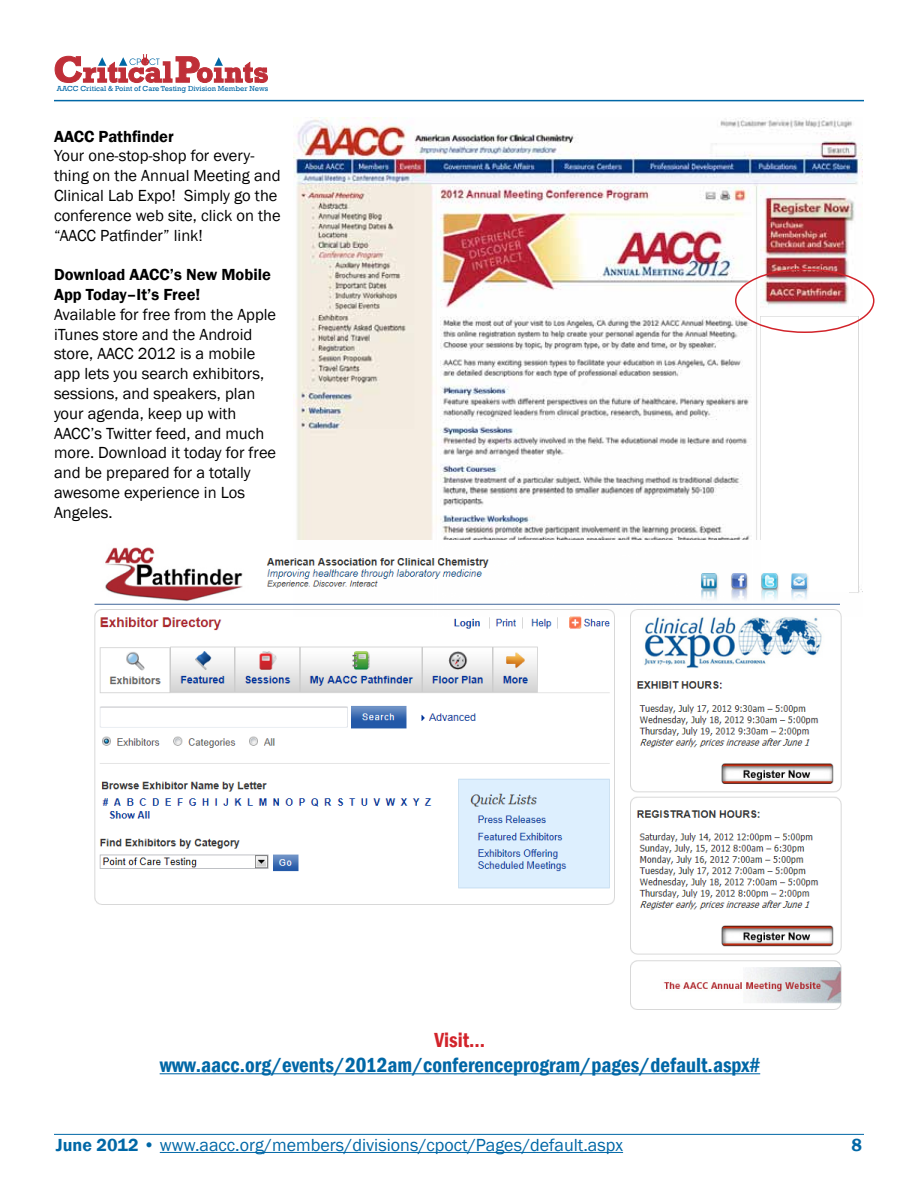
<style>
.page{position:relative;width:918px;height:1188px;background:#fff}
.page>*{position:absolute;margin:0;border:0;box-sizing:border-box;transform-origin:0 0}
.t1{font:600 condensed 21px "Franklin Gothic";color:#0067a6}
.t2{font:600 condensed 21px "Franklin Gothic";color:#d2232a}
.t3{font:18px "Franklin Gothic";color:#0067a6}
.t4{font:600 18px "Franklin Gothic";color:#0067a6}
.t5{font:16.5px/19.8px "Franklin Gothic";color:#000}
.t6{font:600 16.5px/19.8px "Franklin Gothic";color:#000}
.t7{font:7.5px "Rockwell";color:#0067a5}
.s1{font-weight:600}
</style>
<div class="page">
<svg style="left:54px;top:54px;width:214px;height:29px"></svg>
<hr style="left:54px;top:100px;width:810px;height:1px;background:#0067a6">
<hr style="left:160px;top:1152px;width:463px;height:1px;background:#0067a6">
<hr style="left:54px;top:1134px;width:810px;height:1px;background:#0067a6">
<img style="left:294px;top:118px;width:568px;height:475px">
<img style="left:94px;top:540px;width:755px;height:470px">
<div style="left:735px;top:268px;width:139px;height:65px;border:2px solid #d2232a;border-radius:50%"></div>
<hr style="left:160px;top:1073px;width:600px;height:1px;background:#0067a6">
<p class="t7" style="left:57px;top:85px;width:213px">AACC Critical &amp; Point of Care Testing Division Member News</p>
<p class="t6" style="left:54px;top:126px;width:121px">AACC Pathfinder</p>
<p class="t5" style="left:54px;top:146px;width:228px">Your one-stop-shop for every&shy;thing on the Annual Meeting and<br>Clinical Lab Expo! Simply go the conference web site, click on the “AACC Patfinder” link!</p>
<p class="t6" style="left:54px;top:265px;width:219px">Download AACC’s New Mobile<br>App Today–It’s Free!</p>
<p class="t5" style="left:54px;top:305px;width:224px">Available for free from the Apple iTunes store and the Android store, AACC 2012 is a mobile app lets you search exhibitors, sessions, and speakers, plan your agenda, keep up with<br>AACC’s Twitter feed, and much more. Download it today for free and be prepared for a totally awesome experience in Los<br>Angeles.</p>
<p class="t2" style="left:435px;top:1026px;width:52px">Visit...</p>
<p class="t1" style="left:160px;top:1051px;width:602px">www.aacc.org/events/2012am/conferenceprogram/pages/default.aspx#</p>
<p class="t3" style="left:56px;top:1134px;width:569px"><span class="s1">June 2012 •</span> www.aacc.org/members/divisions/cpoct/Pages/default.aspx</p>
<p class="t4" style="left:852px;top:1134px;width:12px">8</p>
</div>
